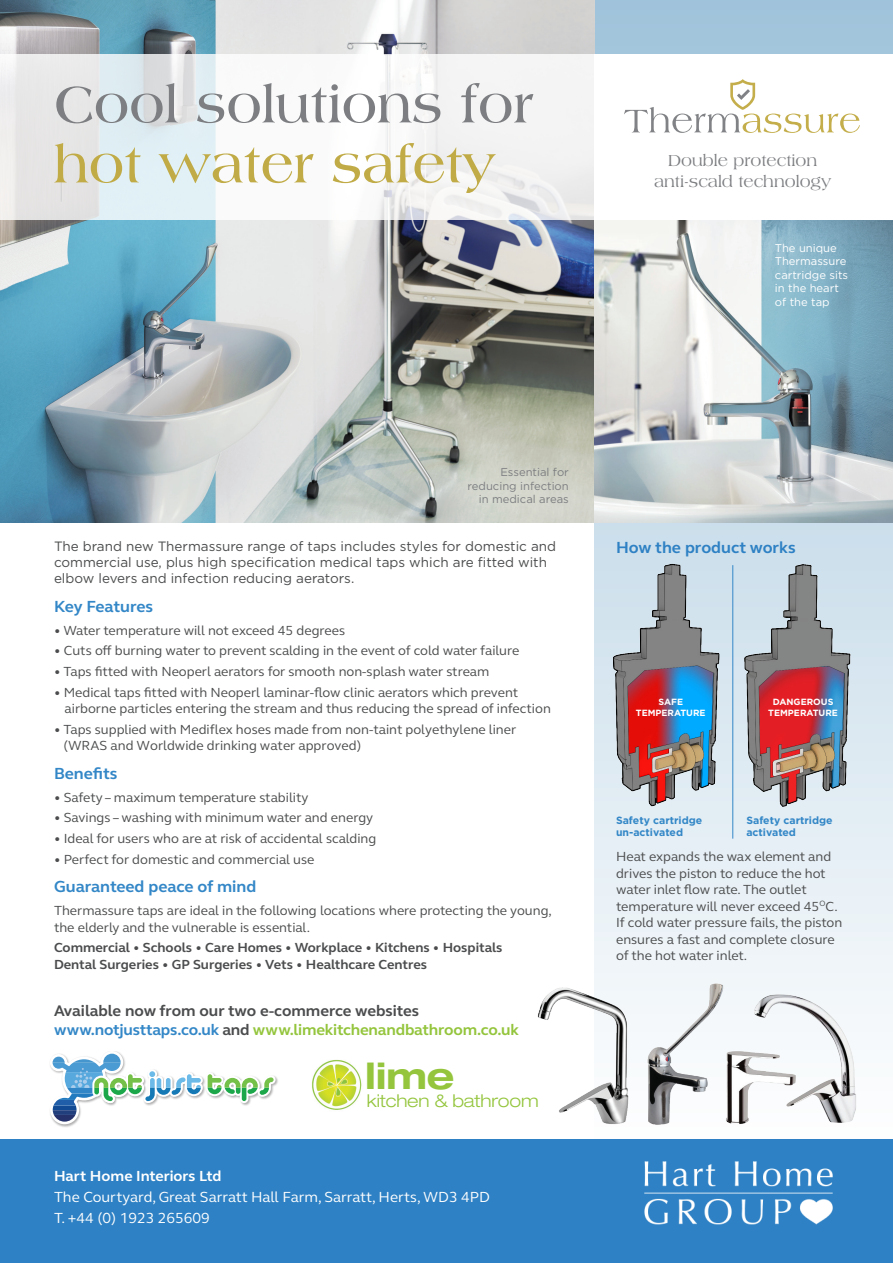
<style>
.page{position:relative;width:893px;height:1263px;background:#fff}
.page>*{position:absolute;margin:0;border:0;box-sizing:border-box;transform-origin:0 0}
.t1{font:700 54px "Americana BT";color:#7c7e81}
.t2{font:700 54px "Americana BT";color:#c0ab46}
.t3{font:700 expanded 36.45px "Helvetica Neue";color:#94c53d}
.t4{font:300 expanded 17.55px "Helvetica Neue";letter-spacing:-.01em;color:#94c53d}
.t5{font:16.8px "Americana BT";color:#7c7e81}
.t6{font:700 16.5px "FS Elliot";color:#3387c7}
.t7{font:700 16.5px "FS Elliot";color:#2e81c4}
.t8{font:700 15.75px/18.9px "FS Elliot";letter-spacing:-.01em;color:#4b4c4d}
.t9{font:15px "FS Elliot";color:#fff}
.t10{font:700 15px "FS Elliot";color:#fff}
.t11{font:13.5px/16.5px "FS Elliot";color:#4b4c4d}
.t12{font:13.5px/16.2px "Gotham";color:#4b4c4d}
.t13{font:700 13.5px/16.5px "FS Elliot";color:#4b4c4d}
.t14{font:11.25px/13.5px "Gotham";color:#fff}
.t15{font:11.25px/13.5px "Gotham";color:#7c7e81;text-align:right}
.t16{font:700 10.5px "Gotham";color:#3387c7}
.t17{font:700 9px "Gotham";color:#fff}
.s1{color:#3387c7}
.s2{color:#94c53d}
</style>
<div class="page">
<svg style="left:594px;top:0;width:299px;height:1140px"></svg>
<div style="left:49px;top:1051px;width:230px;height:76px;background:#231f20;opacity:.35"></div>
<svg style="left:50px;top:1051px;width:226px;height:73px"></svg>
<img style="left:0;top:0;width:594px;height:523px">
<svg style="left:0;top:54px;width:594px;height:165px;fill:#f4f3f4"></svg>
<hr style="left:732px;top:565px;width:1px;height:274px;background:#3387c7">
<img style="left:594px;top:219px;width:299px;height:304px">
<div style="left:594px;top:54px;width:299px;height:165px;background:#fff"></div>
<img style="left:748px;top:989px;width:114px;height:145px">
<img style="left:537px;top:985px;width:96px;height:153px">
<img style="left:736px;top:1052px;width:60px;height:72px">
<img style="left:620px;top:976px;width:116px;height:153px">
<div style="left:0;top:1140px;width:893px;height:123px;background:#2e81c4"></div>
<img style="left:644px;top:1161px;width:189px;height:64px">
<img style="left:608px;top:562px;width:119px;height:248px">
<img style="left:738px;top:562px;width:121px;height:249px">
<img style="left:312px;top:1059px;width:50px;height:51px">
<svg style="left:624px;top:79px;width:236px;height:54px"></svg>
<p class="t1" style="left:54px;top:71px;width:481px">Cool solutions for</p>
<p class="t2" style="left:54px;top:131px;width:443px">hot water safety</p>
<p class="t5" style="left:668px;top:151px;width:151px">Double protection</p>
<p class="t5" style="left:654px;top:171px;width:179px">anti-scald technology</p>
<p class="t14" style="left:775px;top:241px;width:75px">The unique<br>Thermassure cartridge sits</p>
<p class="t14" style="left:775px;top:281px;width:65px">in the heart</p>
<p class="t14" style="left:775px;top:295px;width:56px">of the tap</p>
<p class="t15" style="left:468px;top:465px;width:103px">Essential for reducing infection in medical areas</p>
<p class="t12" style="left:54px;top:538px;width:504px">The brand new Thermassure range of taps includes styles for domestic and commercial use, plus high specification medical taps which are fitted with elbow levers and infection reducing aerators.</p>
<p class="t6" style="left:54px;top:595px;width:101px">Key Features</p>
<p class="t11" style="left:54px;top:621px;width:293px">• Water temperature will not exceed 45 degrees</p>
<p class="t11" style="left:54px;top:642px;width:467px">• Cuts off burning water to prevent scalding in the event of cold water failure</p>
<p class="t11" style="left:54px;top:663px;width:437px">• Taps fitted with Neoperl aerators for smooth non-splash water stream</p>
<p class="t11" style="left:65px;top:684px;width:488px;text-indent:-11px">• Medical taps fitted with Neoperl laminar-flow clinic aerators which prevent airborne particles entering the stream and thus reducing the spread of infection</p>
<p class="t11" style="left:64px;top:721px;width:454px;line-height:16px;text-indent:-10px">• Taps supplied with Mediflex hoses made from non-taint polyethylene liner (WRAS and Worldwide drinking water approved)</p>
<p class="t6" style="left:54px;top:762px;width:65px">Benefits</p>
<p class="t11" style="left:54px;top:788px;width:256px">• Safety – maximum temperature stability</p>
<p class="t11" style="left:54px;top:809px;width:321px">• Savings – washing with minimum water and energy</p>
<p class="t11" style="left:54px;top:830px;width:324px">• Ideal for users who are at risk of accidental scalding</p>
<p class="t11" style="left:54px;top:851px;width:262px">• Perfect for domestic and commercial use</p>
<p class="t6" style="left:54px;top:876px;width:204px">Guaranteed peace of mind</p>
<p class="t11" style="left:54px;top:902px;width:499px">Thermassure taps are ideal in the following locations where protecting the young, the elderly and the vulnerable is essential.</p>
<p class="t13" style="left:54px;top:939px;width:450px">Commercial • Schools • Care Homes • Workplace • Kitchens • Hospitals<br>Dental Surgeries • GP Surgeries • Vets • Healthcare Centres</p>
<p class="t8" style="left:54px;top:1001px;width:466px">Available now from our two e-commerce websites <span class="s1">www.notjusttaps.co.uk</span> and <span class="s2">www.limekitchenandbathroom.co.uk</span></p>
<p class="t3" style="left:365px;top:1053px;width:91px">lime</p>
<p class="t4" style="left:367px;top:1090px;width:173px">kitchen &amp; bathroom</p>
<p class="t10" style="left:54px;top:1166px;width:169px">Hart Home Interiors Ltd</p>
<p class="t9" style="left:54px;top:1187px;width:437px">The Courtyard, Great Sarratt Hall Farm, Sarratt, Herts, WD3 4PD</p>
<p class="t9" style="left:54px;top:1208px;width:157px">T. +44 (0) 1923 265609</p>
<p class="t7" style="left:616px;top:536px;width:181px">How the product works</p>
<p class="t17" style="left:658px;top:696px;width:26px">SAFE</p>
<p class="t17" style="left:636px;top:707px;width:71px">TEMPERATURE</p>
<p class="t16" style="left:616px;top:813px;width:88px">Safety cartridge</p>
<p class="t16" style="left:616px;top:825px;width:69px">un-activated</p>
<p class="t17" style="left:773px;top:696px;width:62px">DANGEROUS</p>
<p class="t17" style="left:768px;top:707px;width:71px">TEMPERATURE</p>
<p class="t16" style="left:746px;top:813px;width:88px">Safety cartridge</p>
<p class="t16" style="left:746px;top:825px;width:51px">activated</p>
<p class="t11" style="left:616px;top:848px;width:228px">Heat expands the wax element and drives the piston to reduce the hot water inlet flow rate. The outlet temperature will never exceed 45<sup>O</sup>C.<br>If cold water pressure fails, the piston ensures a fast and complete closure of the hot water inlet.</p>
</div>
